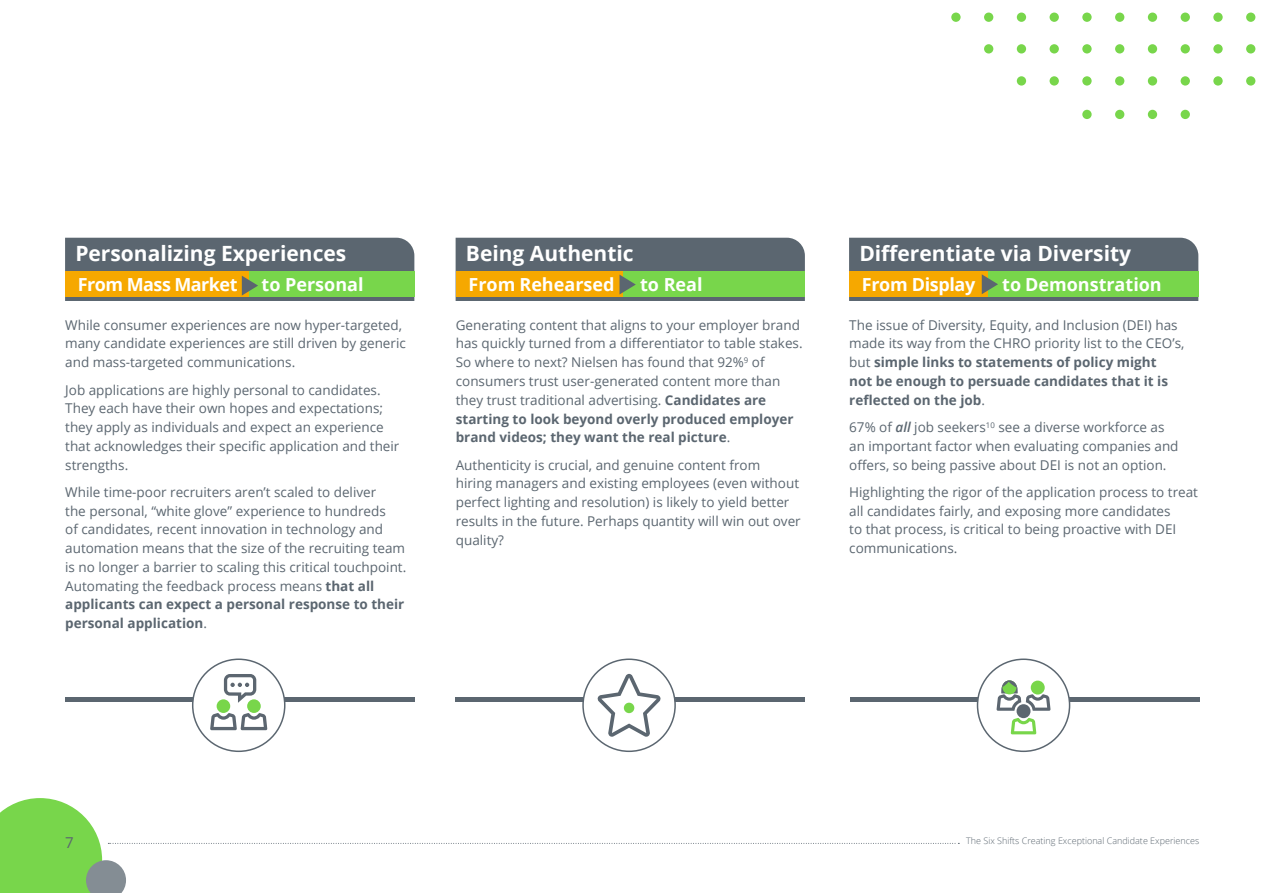
<style>
.page{position:relative;width:1263px;height:893px;background:#fff}
.page>*{position:absolute;margin:0;border:0;box-sizing:border-box;transform-origin:0 0}
.FIG_TITLE{font:700 21px "Open Sans";color:#fff}
.FIG_TITLE-2{font:700 18px "Open Sans";color:#fff}
.FIG_TITLE-3{font:700 18px "Open Sans";letter-spacing:-.03em;color:#fff}
.FIG_TITLE-4{font:700 18px "Open Sans";letter-spacing:-.02em;color:#fff}
.t1{font:15px "Open Sans";color:#5b6670}
.Body_Copy{font:13.5px/18.8px "Open Sans";color:#5b6670}
.t2{font:300 9px "Open Sans";color:#5b6670}
.s1{font-weight:700}
.s2{font-weight:600;font-style:italic}
</style>
<div class="page">
<div style="left:1180px;top:110px;width:10px;height:9px;background:#78d64b;border-radius:50%"></div>
<div style="left:1148px;top:110px;width:9px;height:9px;background:#78d64b;border-radius:50%"></div>
<div style="left:1115px;top:110px;width:9px;height:9px;background:#78d64b;border-radius:50%"></div>
<div style="left:1246px;top:76px;width:9px;height:10px;background:#78d64b;border-radius:50%"></div>
<svg style="left:1213px;top:76px;width:10px;height:10px"></svg>
<div style="left:1180px;top:76px;width:10px;height:10px;background:#78d64b;border-radius:50%"></div>
<div style="left:1148px;top:76px;width:9px;height:10px;background:#78d64b;border-radius:50%"></div>
<div style="left:1115px;top:76px;width:9px;height:10px;background:#78d64b;border-radius:50%"></div>
<div style="left:1082px;top:76px;width:9px;height:10px;background:#78d64b;border-radius:50%"></div>
<div style="left:1082px;top:110px;width:9px;height:9px;background:#78d64b;border-radius:50%"></div>
<div style="left:1049px;top:76px;width:10px;height:10px;background:#78d64b;border-radius:50%"></div>
<div style="left:1017px;top:76px;width:9px;height:10px;background:#78d64b;border-radius:50%"></div>
<div style="left:1246px;top:44px;width:9px;height:10px;background:#78d64b;border-radius:50%"></div>
<svg style="left:1213px;top:44px;width:10px;height:10px"></svg>
<div style="left:1180px;top:44px;width:10px;height:10px;background:#78d64b;border-radius:50%"></div>
<div style="left:1148px;top:44px;width:9px;height:10px;background:#78d64b;border-radius:50%"></div>
<div style="left:1115px;top:44px;width:9px;height:10px;background:#78d64b;border-radius:50%"></div>
<div style="left:1082px;top:44px;width:9px;height:10px;background:#78d64b;border-radius:50%"></div>
<svg style="left:1049px;top:44px;width:10px;height:10px"></svg>
<div style="left:1017px;top:44px;width:9px;height:10px;background:#78d64b;border-radius:50%"></div>
<div style="left:984px;top:44px;width:9px;height:10px;background:#78d64b;border-radius:50%"></div>
<div style="left:1246px;top:13px;width:9px;height:9px;background:#78d64b;border-radius:50%"></div>
<div style="left:1213px;top:13px;width:10px;height:9px;background:#78d64b;border-radius:50%"></div>
<div style="left:1180px;top:13px;width:10px;height:9px;background:#78d64b;border-radius:50%"></div>
<div style="left:1148px;top:13px;width:9px;height:9px;background:#78d64b;border-radius:50%"></div>
<div style="left:1115px;top:13px;width:9px;height:9px;background:#78d64b;border-radius:50%"></div>
<div style="left:1082px;top:13px;width:9px;height:9px;background:#78d64b;border-radius:50%"></div>
<div style="left:1049px;top:13px;width:10px;height:9px;background:#78d64b;border-radius:50%"></div>
<div style="left:1017px;top:13px;width:9px;height:9px;background:#78d64b;border-radius:50%"></div>
<div style="left:984px;top:13px;width:9px;height:9px;background:#78d64b;border-radius:50%"></div>
<div style="left:951px;top:13px;width:9px;height:9px;background:#78d64b;border-radius:50%"></div>
<svg style="left:0;top:798px;width:959px;height:95px"></svg>
<hr style="left:65px;top:698px;width:349px;height:4px;background:#5b6670">
<hr style="left:456px;top:698px;width:349px;height:4px;background:#5b6670">
<hr style="left:850px;top:698px;width:349px;height:4px;background:#5b6670">
<div style="left:193px;top:659px;width:92px;height:92px;background:#fff;border-radius:50%"></div>
<div style="left:192px;top:658px;width:93px;height:94px;border:2px solid #5b6670;border-radius:50%"></div>
<div style="left:583px;top:659px;width:92px;height:92px;background:#fff;border-radius:50%"></div>
<div style="left:582px;top:658px;width:94px;height:94px;border:2px solid #5b6670;border-radius:50%"></div>
<div style="left:977px;top:659px;width:92px;height:92px;background:#fff;border-radius:50%"></div>
<div style="left:977px;top:658px;width:93px;height:94px;border:2px solid #5b6670;border-radius:50%"></div>
<svg style="left:224px;top:674px;width:32px;height:29px"></svg>
<div style="left:217px;top:699px;width:13px;height:14px;background:#78d64a;border-radius:50%"></div>
<div style="left:247px;top:699px;width:14px;height:14px;background:#78d64a;border-radius:50%"></div>
<svg style="left:210px;top:713px;width:57px;height:17px"></svg>
<svg style="left:597px;top:674px;width:64px;height:63px"></svg>
<div style="left:624px;top:703px;width:10px;height:10px;background:#78d64b;border-radius:50%"></div>
<svg style="left:1011px;top:718px;width:25px;height:16px"></svg>
<div style="left:1016px;top:704px;width:14px;height:14px;background:#5c6670;border-radius:50%"></div>
<svg style="left:996px;top:680px;width:54px;height:31px"></svg>
<svg style="left:849px;top:238px;width:349px;height:63px;background:#7b8c55"></svg>
<svg style="left:456px;top:238px;width:349px;height:63px;background:#7f8a52"></svg>
<svg style="left:65px;top:238px;width:349px;height:63px;background:#828a51"></svg>
<p class="FIG_TITLE" style="left:859px;top:239px;width:273px">Differentiate via Diversity</p>
<p class="FIG_TITLE-2" style="left:1002px;top:272px;width:161px">to Demonstration</p>
<p class="FIG_TITLE" style="left:75px;top:239px;width:273px">Personalizing Experiences</p>
<p class="FIG_TITLE-2" style="left:261px;top:272px;width:104px">to Personal</p>
<p class="FIG_TITLE" style="left:466px;top:239px;width:169px">Being Authentic</p>
<p class="FIG_TITLE-3" style="left:78px;top:272px;width:161px">From Mass Market</p>
<p class="FIG_TITLE-2" style="left:468px;top:272px;width:147px">From Rehearsed</p>
<p class="FIG_TITLE-2" style="left:640px;top:272px;width:64px">to Real</p>
<p class="FIG_TITLE-4" style="left:862px;top:272px;width:115px">From Display</p>
<p class="Body_Copy" style="left:65px;top:315px;width:342px">While consumer experiences are now hyper-targeted, many candidate experiences are still driven by generic and mass-targeted communications.</p>
<p class="Body_Copy" style="left:65px;top:380px;width:336px">Job applications are highly personal to candidates.<br>They each have their own hopes and expectations; they apply as individuals and expect an experience that acknowledges their specific application and their strengths.</p>
<p class="Body_Copy" style="left:65px;top:482px;width:343px">While time-poor recruiters aren’t scaled to deliver<br>the personal, “white glove” experience to hundreds<br>of candidates, recent innovation in technology and automation means that the size of the recruiting team is no longer a barrier to scaling this critical touchpoint.<br>Automating the feedback process means <span class="s1">that all applicants can expect a personal response to their personal application</span>.</p>
<p class="Body_Copy" style="left:456px;top:315px;width:348px">Generating content that aligns to your employer brand has quickly turned from a differentiator to table stakes.<br>So where to next? Nielsen has found that 92%<sup>9</sup> of consumers trust user-generated content more than they trust traditional advertising. <span class="s1">Candidates are starting to look beyond overly produced employer brand videos; they want the real picture</span>.</p>
<p class="Body_Copy" style="left:456px;top:455px;width:346px">Authenticity is crucial, and genuine content from<br>hiring managers and existing employees (even without perfect lighting and resolution) is likely to yield better results in the future. Perhaps quantity will win out over quality?</p>
<p class="Body_Copy" style="left:849px;top:315px;width:337px">The issue of Diversity, Equity, and Inclusion (DEI) has made its way from the CHRO priority list to the CEO’s, but <span class="s1">simple links to statements of policy might<br>not be enough to persuade candidates that it is reflected on the job</span>.</p>
<p class="Body_Copy" style="left:849px;top:417px;width:331px">67% of <span class="s2">all</span> job seekers<sup>10</sup> see a diverse workforce as an important factor when evaluating companies and offers, so being passive about DEI is not an option.</p>
<p class="Body_Copy" style="left:849px;top:482px;width:350px">Highlighting the rigor of the application process to treat all candidates fairly, and exposing more candidates<br>to that process, is critical to being proactive with DEI communications.</p>
<p class="t1" style="left:65px;top:832px;width:10px">7</p>
<p class="t2" style="left:966px;top:834px;width:234px">The Six Shifts Creating Exceptional Candidate Experiences</p>
</div>
